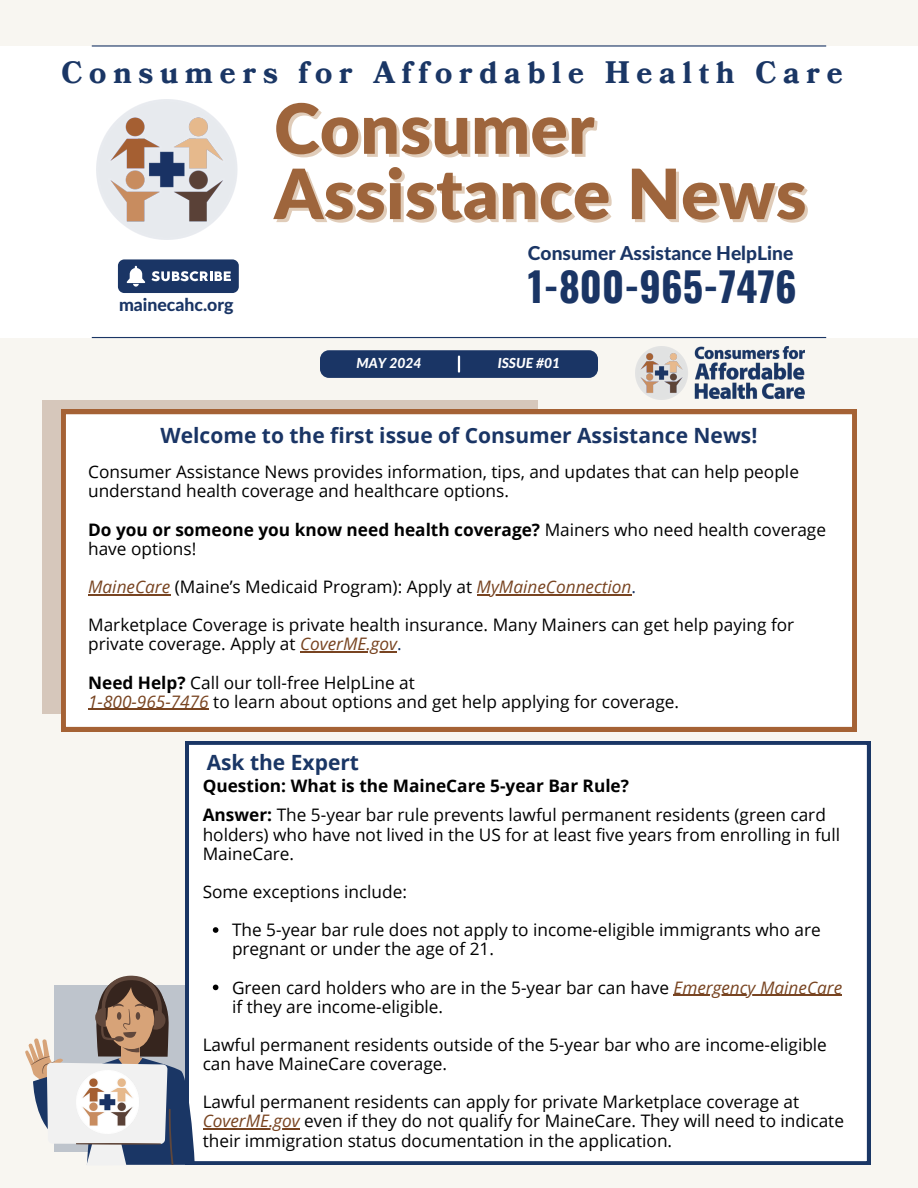
<style>
.page{position:relative;width:918px;height:1188px;background:#f8f6f1}
.page>*{position:absolute;margin:0;border:0;box-sizing:border-box;transform-origin:0 0}
.t1{font:900 69.3px "Lato Latin";letter-spacing:.005em;color:#9e653c}
.t2{font:700 40.2px "Oswald";color:#1a3565}
.t3{font:700 30.3px "Bookmania";letter-spacing:.225em;color:#1a3665}
.t4{font:700 21px "Open Sans";color:#1a3565}
.t5{font:700 21px "Open Sans";color:#1a3665}
.t6{font:800 19.2px "Lato Latin";color:#1a3565}
.t7{font:800 17.7px "Lato Latin";color:#1a3565}
.t8{font:17.25px/19.2px "Open Sans";color:#000}
.t9{font:700 17.25px/19.2px "Open Sans";color:#000}
.t10{font:italic 800 13.8px "Lato";color:#fff}
.s1{font-weight:400}
.s2{font-style:italic;color:#784421}
.s3{color:#1a3565}
.s4{font-weight:700}
</style>
<div class="page">
<div style="left:0;top:47px;width:918px;height:291px;background:#fff"></div>
<div style="left:42px;top:400px;width:495px;height:314px;background:#d6c7bb"></div>
<div style="left:61px;top:410px;width:796px;height:321px;background:#fff"></div>
<div style="left:320px;top:350px;width:278px;height:28px;background:#1a3565;border-radius:9px"></div>
<svg style="left:458px;top:357px;width:2px;height:15px"></svg>
<img style="left:97px;top:99px;width:141px;height:141px">
<div style="left:118px;top:259px;width:121px;height:34px;background:#1a3565;border-radius:6px"></div>
<svg style="left:152px;top:271px;width:79px;height:10px"></svg>
<svg style="left:126px;top:266px;width:19px;height:21px"></svg>
<div style="left:186px;top:742px;width:684px;height:423px;background:#fff"></div>
<svg style="left:213px;top:927px;width:5px;height:6px"></svg>
<svg style="left:213px;top:985px;width:5px;height:5px"></svg>
<hr style="left:674px;top:995px;width:168px;height:1px;background:#784421">
<hr style="left:203px;top:1129px;width:97px;height:1px;background:#784421">
<hr style="left:92px;top:337px;width:734px;height:1px;background:#1a3665">
<img style="left:636px;top:347px;width:168px;height:53px">
<hr style="left:92px;top:45px;width:734px;height:2px;background:#1a3665">
<svg style="left:25px;top:975px;width:169px;height:190px"></svg>
<img style="left:76px;top:1070px;width:65px;height:63px">
<hr style="left:88px;top:594px;width:82px;height:1px;background:#784421">
<hr style="left:477px;top:594px;width:155px;height:1px;background:#784421">
<hr style="left:300px;top:651px;width:97px;height:2px;background:#784421">
<hr style="left:88px;top:709px;width:121px;height:1px;background:#784421">
<p class="t3" style="left:61px;top:53px;width:783px">Consumers for Affordable Health Care</p>
<h6 class="t1" style="left:274px;top:98px;width:322px">Consumer</h6>
<h6 class="t1" style="left:274px;top:163px;width:534px">Assistance News</h6>
<h6 class="t7" style="left:119px;top:297px;width:116px">mainecahc.org</h6>
<h6 class="t6" style="left:528px;top:244px;width:267px">Consumer Assistance HelpLine</h6>
<h6 class="t2" style="left:528px;top:255px;width:270px">1-800-965-7476</h6>
<h3 class="t10" style="left:357px;top:356px;width:67px">MAY 2024</h3>
<p class="t10" style="left:498px;top:356px;width:64px">ISSUE #01</p>
<h6 class="t4" style="left:161px;top:421px;width:598px">Welcome to the first issue of Consumer Assistance News!</h6>
<h4 class="t8" style="left:88px;top:462px;width:712px">Consumer Assistance News provides information, tips, and updates that can help people understand health coverage and healthcare options.</h4>
<h5 class="t9" style="left:88px;top:519px;width:739px">Do you or someone you know need health coverage? <span class="s1">Mainers who need health coverage have options!</span></h5>
<h6 class="t8" style="left:88px;top:577px;width:549px"><span class="s2">MaineCare</span> (Maine’s Medicaid Program): Apply at <span class="s2">MyMaineConnection</span><span class="s3">.</span></h6>
<h6 class="t8" style="left:88px;top:615px;width:708px">Marketplace Coverage is private health insurance. Many Mainers can get help paying for private coverage. Apply at <span class="s2">CoverME.gov</span><span class="s3">.</span></h6>
<p class="t8" style="left:88px;top:672px;width:592px"><span class="s4">Need Help?</span> Call our toll-free HelpLine at<br><span class="s2">1-800-965-7476</span> to learn about options and get help applying for coverage.</p>
<p class="t5" style="left:207px;top:747px;width:154px">Ask the Expert</p>
<p class="t9" style="left:203px;top:776px;width:428px">Question: What is the MaineCare 5-year Bar Rule?</p>
<p class="t8" style="left:203px;top:805px;width:639px"><span class="s4">Answer:</span> The 5-year bar rule prevents lawful permanent residents (green card holders) who have not lived in the US for at least five years from enrolling in full<br>MaineCare.</p>
<h5 class="t8" style="left:203px;top:882px;width:206px">Some exceptions include:</h5>
<h4 class="t8" style="left:232px;top:920px;width:590px">The 5-year bar rule does not apply to income-eligible immigrants who are pregnant or under the age of 21.</h4>
<h2 class="t8" style="left:232px;top:977px;width:612px">Green card holders who are in the 5-year bar can have <span class="s2">Emergency MaineCare</span></h2>
<p class="t8" style="left:232px;top:996px;width:213px">if they are income-eligible.</p>
<p class="t8" style="left:203px;top:1035px;width:626px">Lawful permanent residents outside of the 5-year bar who are income-eligible</p>
<p class="t8" style="left:203px;top:1054px;width:246px">can have MaineCare coverage.</p>
<p class="t8" style="left:203px;top:1092px;width:598px">Lawful permanent residents can apply for private Marketplace coverage at</p>
<p class="t8" style="left:203px;top:1111px;width:643px"><span class="s2">CoverME.gov</span> even if they do not qualify for MaineCare. They will need to indicate their immigration status documentation in the application.</p>
</div>
